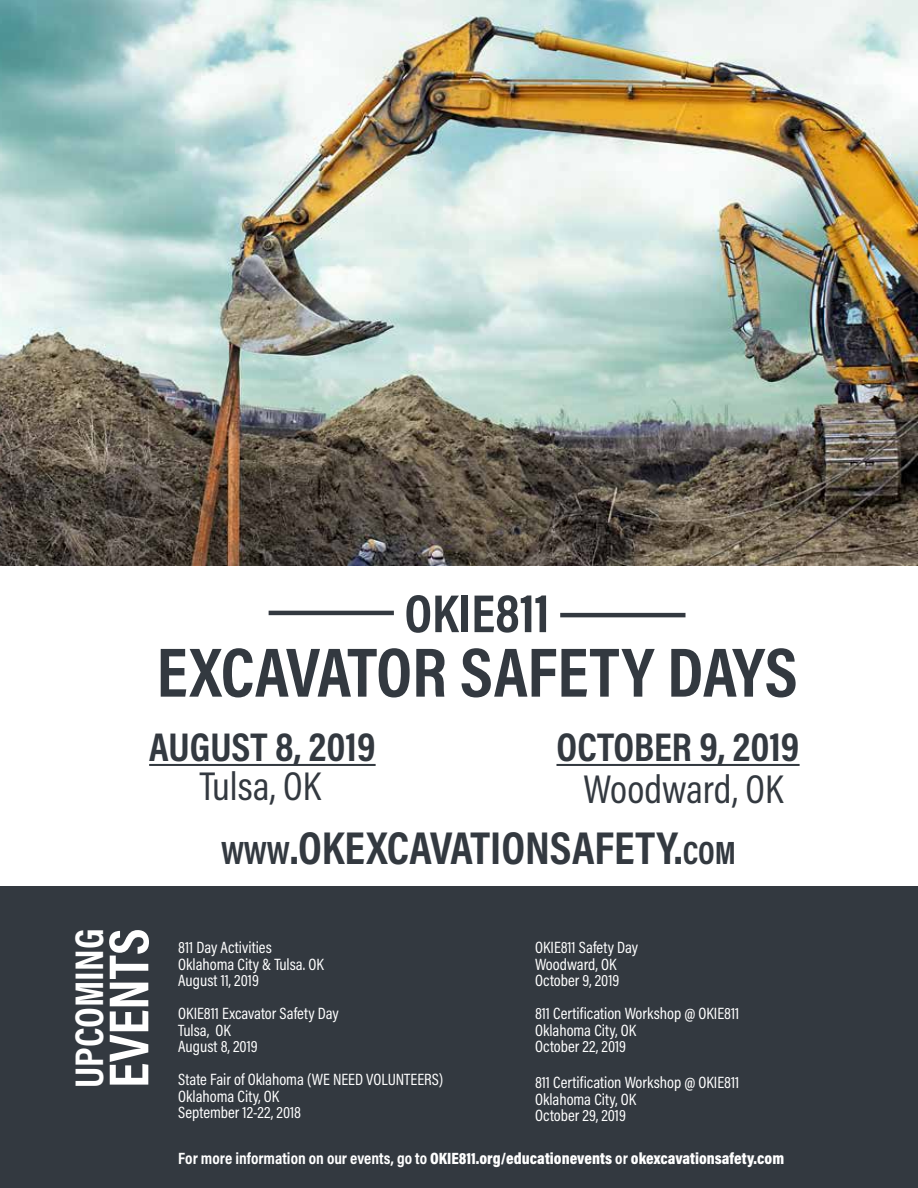
<style>
.page{position:relative;width:918px;height:1188px;background:#fff}
.page>*{position:absolute;margin:0;border:0;box-sizing:border-box;transform-origin:0 0}
.t1{font:700 70.5px "Acumin Pro Cond";letter-spacing:-.005em;color:#333940}
.t2{font:700 57px "Acumin Pro Cond";color:#fff}
.t3{font:700 54px "Acumin Pro Cond";color:#333940}
.t4{font:700 46.5px "Acumin Pro Cond";color:#333940}
.t5{font:700 40.5px "Acumin Pro Cond";color:#333940}
.t6{font:40.5px "Acumin Pro Cond";color:#333940}
.t7{font:700 40.5px "Acumin Pro Cond";color:#fff}
.t8{font:16.5px/16.5px "Acumin Pro Cond";color:#fff}
.t9{font:900 16.5px "Acumin Pro Cond";color:#fff}
.s1{font-size:32.55px}
.s2{font-weight:700}
</style>
<div class="page">
<hr style="left:269px;top:611px;width:125px;height:4px;background:#333940">
<hr style="left:560px;top:613px;width:126px;height:4px;background:#333940">
<div style="left:0;top:887px;width:918px;height:301px;background:#333940"></div>
<hr style="left:149px;top:764px;width:227px;height:2px;background:#333940">
<hr style="left:556px;top:764px;width:244px;height:2px;background:#333940">
<img style="left:0;top:0;width:918px;height:566px">
<h3 class="t3" style="left:404px;top:578px;width:147px">OKIE811</h3>
<h1 class="t1" style="left:157px;top:626px;width:643px">EXCAVATOR SAFETY DAYS</h1>
<h3 class="t5" style="left:149px;top:720px;width:228px">AUGUST 8, 2019</h3>
<h3 class="t6" style="left:200px;top:760px;width:123px">Tulsa, OK</h3>
<h3 class="t5" style="left:556px;top:720px;width:245px">OCTOBER 9, 2019</h3>
<h3 class="t6" style="left:584px;top:763px;width:201px">Woodward, OK</h3>
<h3 class="t4" style="left:221px;top:817px;width:517px"><span class="s1">WWW</span>.OKEXCAVATIONSAFETY.<span class="s1">CO M</span></h3>
<h3 class="t7" style="left:63px;top:1088px;width:161px;rotate:-90deg">UPCOMING</h3>
<h2 class="t2" style="left:91px;top:1088px;width:161px;rotate:-90deg">EVENTS</h2>
<p class="t8" style="left:178px;top:939px;width:147px">811 Day Activities<br>Oklahoma City &amp; Tulsa. OK<br>August 11, 2019</p>
<p class="t8" style="left:178px;top:1005px;width:162px">OKIE811 Excavator Safety Day<br>Tulsa, OK<br>August 8, 2019</p>
<p class="t8" style="left:178px;top:1071px;width:267px">State Fair of Oklahoma (WE NEED VOLUNTEERS)<br>Oklahoma City, OK<br>September 12-22, 2018</p>
<p class="t8" style="left:535px;top:939px;width:105px">OKIE811 Safety Day<br>Woodward, OK<br>October 9, 2019</p>
<p class="t8" style="left:535px;top:1005px;width:206px">811 Certification Workshop @ OKIE811<br>Oklahoma City, OK<br>October 22, 2019</p>
<p class="t8" style="left:535px;top:1074px;width:206px">811 Certification Workshop @ OKIE811<br>Oklahoma City, OK<br>October 29, 2019</p>
<p class="t9" style="left:178px;top:1148px;width:607px"><span class="s2">For more information on our events, go to</span> OKIE811.org/educationevents <span class="s2">or</span> okexcavationsafety.com</p>
</div>
